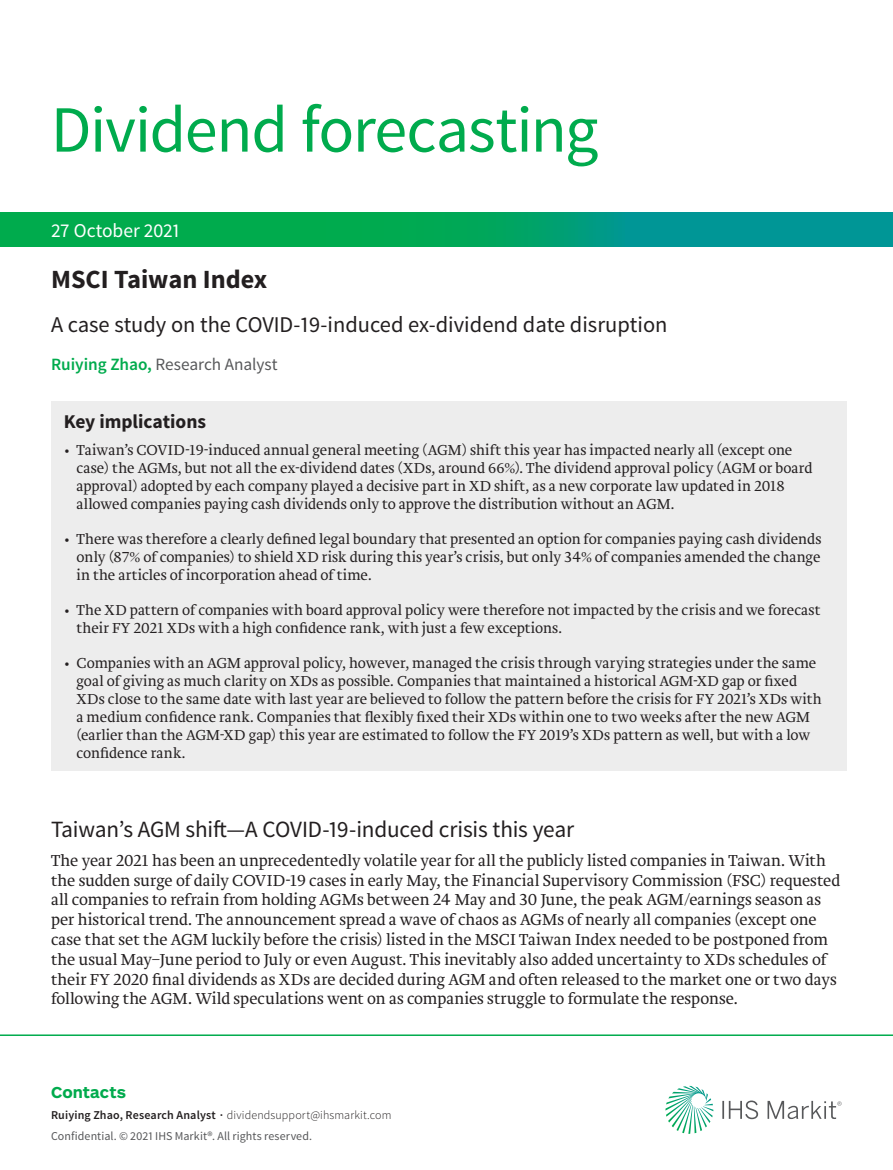
<style>
.page{position:relative;width:893px;height:1170px;background:#fff}
.page>*{position:absolute;margin:0;border:0;box-sizing:border-box;transform-origin:0 0}
.cov_report_title_one{font:66px "Source Sans Pro";letter-spacing:-.02em;color:#00ab4d}
.m_title{font:700 26.25px "Source Sans Pro";color:#231f20}
.m_body_header_1{font:23.25px "Source Sans Pro";letter-spacing:-.01em;color:#231f20}
.m_subtitle{font:22.5px "Source Sans Pro";color:#231f20}
.b2_heading{font:700 19.5px "Source Sans Pro";letter-spacing:-.005em;color:#231f20}
.cov_date_issue_bar{font:19.5px "Source Sans Pro";letter-spacing:-.01em;color:#fff}
.m_author_byline{font:17.25px "Source Sans Pro";letter-spacing:-.005em;color:#57585a}
.m_body{font:300 16.5px/19.8px "Brioni Std";letter-spacing:-.005em;color:#231f20}
.c_headline{font:700 16.5px "ARS Maquette Pro";letter-spacing:.005em;color:#00ab4d}
.t1{font:300 15px/18px "Brioni Std";color:#231f20}
.c_body_span{font:300 12px "Source Sans Pro";letter-spacing:.01em;color:#231f20}
.Disclaimer_cover_foo{font:12px "Source Sans Pro";letter-spacing:.005em;color:#57585a}
.s1{font-weight:600;color:#00ab4d}
.s2{font-weight:600}
</style>
<div class="page">
<hr style="left:0;top:1034px;width:893px;height:1px;background:#00ab4d">
<svg style="left:665px;top:1085px;width:48px;height:48px"></svg>
<svg style="left:722px;top:1100px;width:36px;height:19px"></svg>
<svg style="left:767px;top:1100px;width:75px;height:18px"></svg>
<svg style="left:0;top:213px;width:893px;height:34px;background:#00a269"></svg>
<div style="left:51px;top:401px;width:795px;height:369px;background:#ededed"></div>
<p class="cov_report_title_one" style="left:51px;top:89px;width:549px">Dividend forecasting</p>
<p class="cov_date_issue_bar" style="left:51px;top:218px;width:130px">27 October 2021</p>
<p class="m_title" style="left:51px;top:262px;width:218px">MSCI Taiwan Index</p>
<p class="m_subtitle" style="left:51px;top:310px;width:618px">A case study on the COVID-19-induced ex-dividend date disruption</p>
<p class="m_author_byline" style="left:51px;top:353px;width:228px"><span class="s1">Ruiying Zhao,</span> Research Analyst</p>
<p class="b2_heading" style="left:64px;top:409px;width:144px">Key implications</p>
<p class="t1" style="left:77px;top:441px;width:737px;text-indent:-13px">• Taiwan’s COVID-19-induced annual general meeting (AGM) shift this year has impacted nearly all (except one case) the AGMs, but not all the ex-dividend dates (XDs, around 66%). The dividend approval policy (AGM or board approval) adopted by each company played a decisive part in XD shift, as a new corporate law updated in 2018 allowed companies paying cash dividends only to approve the distribution without an AGM.</p>
<p class="t1" style="left:77px;top:530px;width:746px;text-align:justify;text-indent:-13px">• There was therefore a clearly defined legal boundary that presented an option for companies paying cash dividends only (87% of companies) to shield XD risk during this year’s crisis, but only 34% of companies amended the change in the articles of incorporation ahead of time.</p>
<p class="t1" style="left:77px;top:601px;width:745px;text-indent:-13px">• The XD pattern of companies with board approval policy were therefore not impacted by the crisis and we forecast their FY 2021 XDs with a high confidence rank, with just a few exceptions.</p>
<p class="t1" style="left:77px;top:654px;width:747px;text-indent:-13px">• Companies with an AGM approval policy, however, managed the crisis through varying strategies under the same goal of giving as much clarity on XDs as possible. Companies that maintained a historical AGM-XD gap or fixed XDs close to the same date with last year are believed to follow the pattern before the crisis for FY 2021’s XDs with a medium confidence rank. Companies that flexibly fixed their XDs within one to two weeks after the new AGM (earlier than the AGM-XD gap) this year are estimated to follow the FY 2019’s XDs pattern as well, but with a low confidence rank.</p>
<p class="m_body_header_1" style="left:51px;top:815px;width:525px">Taiwan’s AGM shift—A COVID-19-induced crisis this year</p>
<p class="m_body" style="left:51px;top:850px;width:791px">The year 2021 has been an unprecedentedly volatile year for all the publicly listed companies in Taiwan. With the sudden surge of daily COVID-19 cases in early May, the Financial Supervisory Commission (FSC) requested all companies to refrain from holding AGMs between 24 May and 30 June, the peak AGM/earnings season as per historical trend. The announcement spread a wave of chaos as AGMs of nearly all companies (except one case that set the AGM luckily before the crisis) listed in the MSCI Taiwan Index needed to be postponed from the usual May–June period to July or even August. This inevitably also added uncertainty to XDs schedules of their FY 2020 final dividends as XDs are decided during AGM and often released to the market one or two days following the AGM. Wild speculations went on as companies struggle to formulate the response.</p>
<p class="c_headline" style="left:51px;top:1081px;width:77px">Contacts</p>
<p class="c_body_span" style="left:51px;top:1107px;width:342px"><span class="s2">Ruiying Zhao, Research Analyst ∙</span> dividendsupport@ihsmarkit.com</p>
<p class="Disclaimer_cover_foo" style="left:51px;top:1128px;width:263px">Confidential. © 2021 IHS Markit®. All rights reserved.</p>
</div>
